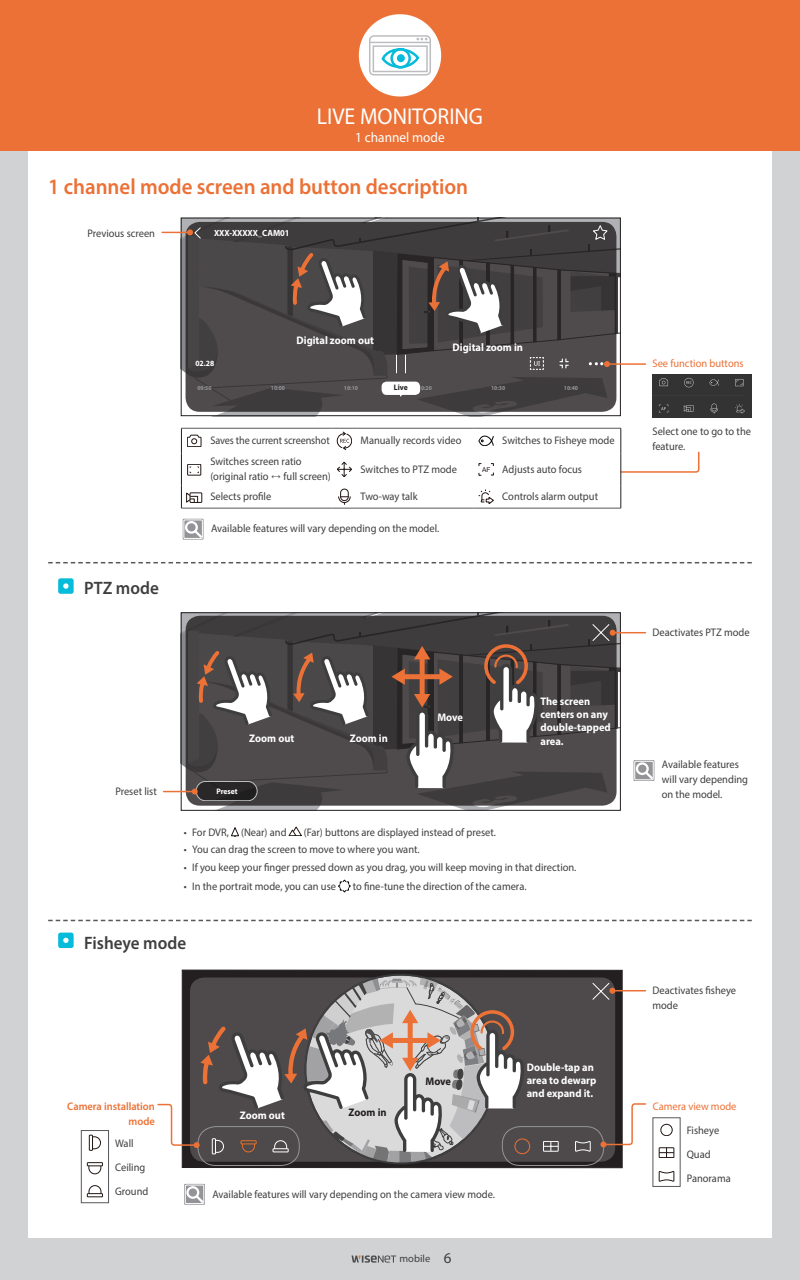
<style>
.page{position:relative;width:800px;height:1280px;background:#d1d2d4}
.page>*{position:absolute;margin:0;border:0;box-sizing:border-box;transform-origin:0 0}
.t1{font:23px "Myriad Pro";color:#fff;scale:.95 1}
.t2{font:600 22px "Myriad Pro";color:#eb7136;scale:.95 1}
.t3{font:600 18px "Myriad Pro";color:#3e3e3f;scale:.95 1}
.t4{font:14px "Myriad Pro";color:#fff;scale:.95 1}
.t5{font:11px/15px "Myriad Pro";color:#3e3e3f;scale:.95 1}
.t6{font:700 11px/13.2px "Myriad Pro";color:#fff;scale:.95 1}
.t7{font:11px "Myriad Pro";color:#ec7136;scale:.95 1}
.t8{font:11px "Myriad Pro";color:#3e3e3f;scale:.93 1}
.t9{font:600 11px/15px "Myriad Pro";color:#ec7136;text-align:right;scale:.95 1}
.t10{font:700 11px "Myriad Pro";color:#231f20;scale:.95 1}
.t11{font:10.5px "Myriad Pro";color:#3e3e3f}
.t12{font:700 9px "Myriad Pro";letter-spacing:-.01em;color:#fff;scale:.95 1}
.t13{font:700 8px "Myriad Pro";color:#fff;scale:.95 1}
.t14{font:700 8px "Myriad Pro";color:#231f20;scale:.95 1}
.t15{font:700 6px "Myriad Pro";color:#939598;scale:.95 1}
.s1{font-family:"D Xgo Std 20"}
.s2{font-family:"Arial";font-size:6.6px;color:#211613}
.s3{font-size:15px}
</style>
<div class="page">
<div style="left:28px;top:57px;width:744px;height:1180px;background:#fff"></div>
<div style="left:0;top:0;width:800px;height:151px;background:#ec7136"></div>
<svg style="left:352px;top:1256px;width:44px;height:7px"></svg>
<div style="left:359px;top:14px;width:82px;height:83px;background:#fff;border-radius:50%"></div>
<div style="left:369px;top:35px;width:62px;height:41px;border:2px solid #bcbdc0;border-radius:4px"></div>
<hr style="left:370px;top:42px;width:60px;height:1px;background:#bcbdc0">
<svg style="left:416px;top:38px;width:12px;height:2px"></svg>
<div style="left:382px;top:48px;width:37px;height:21px;border:2px solid #07bbda;border-radius:50%"></div>
<div style="left:390px;top:48px;width:21px;height:21px;border:2px solid #07bbda;border-radius:50%"></div>
<div style="left:397px;top:54px;width:8px;height:8px;background:#07bbda;border-radius:50%"></div>
<div style="left:373px;top:45px;width:55px;height:27px;border:2px solid #bcbdc0"></div>
<svg style="left:48px;top:562px;width:704px;height:1px"></svg>
<svg style="left:48px;top:920px;width:704px;height:1px"></svg>
<div style="left:58px;top:578px;width:16px;height:16px;background:#07bbda;border-radius:2px"></div>
<svg style="left:63px;top:583px;width:6px;height:6px"></svg>
<div style="left:58px;top:933px;width:16px;height:15px;background:#07bbda;border-radius:2px"></div>
<svg style="left:63px;top:938px;width:6px;height:5px"></svg>
<div style="left:182px;top:970px;width:440px;height:198px;background:#231f20"></div>
<div style="left:182px;top:970px;width:441px;height:198px;border:1px solid #231f20"></div>
<div style="left:190px;top:978px;width:425px;height:184px;background:#4e4a4b;border-radius:14px"></div>
<div style="left:502px;top:1126px;width:102px;height:40px;border:1px solid #939598;border-radius:18px"></div>
<div style="left:515px;top:1139px;width:15px;height:15px;border:1px solid #ea7035;border-radius:50%"></div>
<svg style="left:575px;top:1141px;width:16px;height:11px"></svg>
<div style="left:543px;top:1141px;width:16px;height:11px;border:1px solid #fff"></div>
<svg style="left:544px;top:1141px;width:14px;height:10px"></svg>
<hr style="left:612px;top:990px;width:34px;height:1px;background:#ec7136">
<svg style="left:592px;top:983px;width:23px;height:17px"></svg>
<hr style="left:613px;top:632px;width:33px;height:1px;background:#ec7136">
<hr style="left:607px;top:363px;width:39px;height:2px;background:#ec7136">
<svg style="left:162px;top:218px;width:459px;height:198px;background:#5a5757"></svg>
<svg style="left:157px;top:977px;width:369px;height:188px"></svg>
<div style="left:81px;top:1130px;width:28px;height:73px;background:#fff;border:1px solid #57585a"></div>
<svg style="left:93px;top:1136px;width:8px;height:14px"></svg>
<div style="left:89px;top:1135px;width:4px;height:16px;border:1px solid #211613"></div>
<svg style="left:88px;top:1166px;width:14px;height:8px"></svg>
<div style="left:87px;top:1162px;width:16px;height:4px;border:1px solid #211613"></div>
<svg style="left:88px;top:1185px;width:14px;height:8px"></svg>
<div style="left:87px;top:1193px;width:16px;height:4px;border:1px solid #211613"></div>
<div style="left:661px;top:1124px;width:12px;height:12px;border:1px solid #211613;border-radius:50%"></div>
<div style="left:659px;top:1147px;width:15px;height:11px;border:1px solid #211613"></div>
<svg style="left:659px;top:1148px;width:15px;height:10px"></svg>
<svg style="left:659px;top:1171px;width:15px;height:11px"></svg>
<svg style="left:600px;top:1102px;width:47px;height:45px"></svg>
<svg style="left:231px;top:827px;width:8px;height:10px"></svg>
<svg style="left:289px;top:827px;width:13px;height:9px"></svg>
<svg style="left:338px;top:880px;width:12px;height:12px"></svg>
<svg style="left:634px;top:760px;width:20px;height:21px"></svg>
<div style="left:635px;top:761px;width:18px;height:19px;border:1px solid #fff"></div>
<svg style="left:636px;top:762px;width:17px;height:17px"></svg>
<svg style="left:184px;top:1184px;width:21px;height:21px"></svg>
<div style="left:185px;top:1185px;width:19px;height:19px;border:1px solid #fff"></div>
<svg style="left:186px;top:1186px;width:18px;height:17px"></svg>
<hr style="left:164px;top:791px;width:31px;height:1px;background:#ec7136">
<svg style="left:181px;top:612px;width:440px;height:199px;background:#5b5656"></svg>
<svg style="left:183px;top:519px;width:21px;height:21px"></svg>
<div style="left:184px;top:520px;width:19px;height:19px;border:1px solid #fff"></div>
<svg style="left:185px;top:521px;width:17px;height:17px"></svg>
<img style="left:652px;top:375px;width:100px;height:42px">
<svg style="left:181px;top:428px;width:519px;height:81px"></svg>
<h1 class="t1" style="left:317px;top:102px;width:176px">LIVE MONITORING</h1>
<p class="t4" style="left:355px;top:129px;width:96px">1 channel mode</p>
<h2 class="t2" style="left:48px;top:172px;width:444px">1 channel mode screen and button description</h2>
<p class="t5" style="left:87px;top:225px;width:73px">Previous screen</p>
<p class="t12" style="left:214px;top:227px;width:81px">XXX-XXXXX_CAM01</p>
<p class="t6" style="left:297px;top:333px;width:83px">Digital zoom out</p>
<p class="t6" style="left:453px;top:340px;width:76px">Digital zoom in</p>
<p class="t13" style="left:195px;top:359px;width:21px">02.28</p>
<p class="t15" style="left:197px;top:384px;width:16px">09:50</p>
<p class="t15" style="left:271px;top:384px;width:16px">10:00</p>
<p class="t15" style="left:344px;top:384px;width:16px">10:10</p>
<p class="t14" style="left:394px;top:382px;width:16px">Live</p>
<p class="t15" style="left:421px;top:384px;width:13px">0:20</p>
<p class="t15" style="left:491px;top:384px;width:16px">10:30</p>
<p class="t15" style="left:564px;top:384px;width:16px">10:40</p>
<p class="t8" style="left:210px;top:434px;width:130px">Saves the current screenshot</p>
<p class="t5" style="left:361px;top:433px;width:108px">Manually records video</p>
<p class="t5" style="left:502px;top:433px;width:120px">Switches to Fisheye mode</p>
<p class="t5" style="left:210px;top:454px;width:128px">Switches screen ratio (original ratio <span class="s1">↔</span> full screen)</p>
<p class="t5" style="left:361px;top:461px;width:103px">Switches to PTZ mode</p>
<p class="t5" style="left:482px;top:461px;width:107px"><span class="s2">AF</span> Adjusts auto focus</p>
<p class="t5" style="left:210px;top:489px;width:66px">Selects profile</p>
<p class="t5" style="left:361px;top:489px;width:62px">Two-way talk</p>
<p class="t5" style="left:502px;top:489px;width:102px">Controls alarm output</p>
<h3 class="t3" style="left:84px;top:577px;width:80px">PTZ mode</h3>
<p class="t5" style="left:211px;top:521px;width:242px">Available features will vary depending on the model.</p>
<p class="t6" style="left:249px;top:731px;width:49px">Zoom out</p>
<p class="t6" style="left:350px;top:731px;width:42px">Zoom in</p>
<p class="t6" style="left:437px;top:711px;width:29px">Move</p>
<p class="t5" style="left:115px;top:783px;width:45px">Preset list</p>
<p class="t13" style="left:216px;top:786px;width:24px">Preset</p>
<p class="t6" style="left:541px;top:694px;width:75px">The screen centers on any double-tapped area.</p>
<p class="t5" style="left:184px;top:825px;width:110px">• For DVR, (Near) and</p>
<p class="t5" style="left:304px;top:825px;width:204px">(Far) buttons are displayed instead of preset.</p>
<p class="t5" style="left:184px;top:842px;width:250px">• You can drag the screen to move to where you want.</p>
<p class="t5" style="left:184px;top:860px;width:415px">• If you keep your finger pressed down as you drag, you will keep moving in that direction.</p>
<p class="t5" style="left:184px;top:878px;width:162px">• In the portrait mode, you can use</p>
<p class="t5" style="left:353px;top:878px;width:184px">to fine-tune the direction of the camera.</p>
<h3 class="t3" style="left:84px;top:931px;width:109px">Fisheye mode</h3>
<p class="t9" style="left:67px;top:1098px;width:94px">Camera installation mode</p>
<p class="t5" style="left:115px;top:1131px;width:33px;line-height:24px">Wall<br>Ceiling</p>
<p class="t5" style="left:115px;top:1184px;width:37px">Ground</p>
<p class="t6" style="left:240px;top:1108px;width:49px">Zoom out</p>
<p class="t10" style="left:349px;top:1105px;width:42px">Zoom in</p>
<p class="t10" style="left:425px;top:1074px;width:29px">Move</p>
<p class="t5" style="left:212px;top:1186px;width:299px">Available features will vary depending on the camera view mode.</p>
<p class="t11" style="left:400px;top:1252px;width:53px">mobile <span class="s3">6</span></p>
<p class="t6" style="left:527px;top:1060px;width:75px">Double-tap an area to dewarp and expand it.</p>
<p class="t7" style="left:652px;top:357px;width:98px">See function buttons</p>
<p class="t5" style="left:652px;top:423px;width:105px">Select one to go to the feature.</p>
<p class="t5" style="left:652px;top:625px;width:104px">Deactivates PTZ mode</p>
<p class="t5" style="left:662px;top:757px;width:92px">Available features will vary depending on the model.</p>
<p class="t5" style="left:652px;top:982px;width:90px">Deactivates fisheye mode</p>
<p class="t7" style="left:653px;top:1099px;width:90px">Camera view mode</p>
<p class="t5" style="left:687px;top:1118px;width:36px;line-height:24px">Fisheye<br>Quad</p>
<p class="t5" style="left:687px;top:1171px;width:48px">Panorama</p>
</div>
